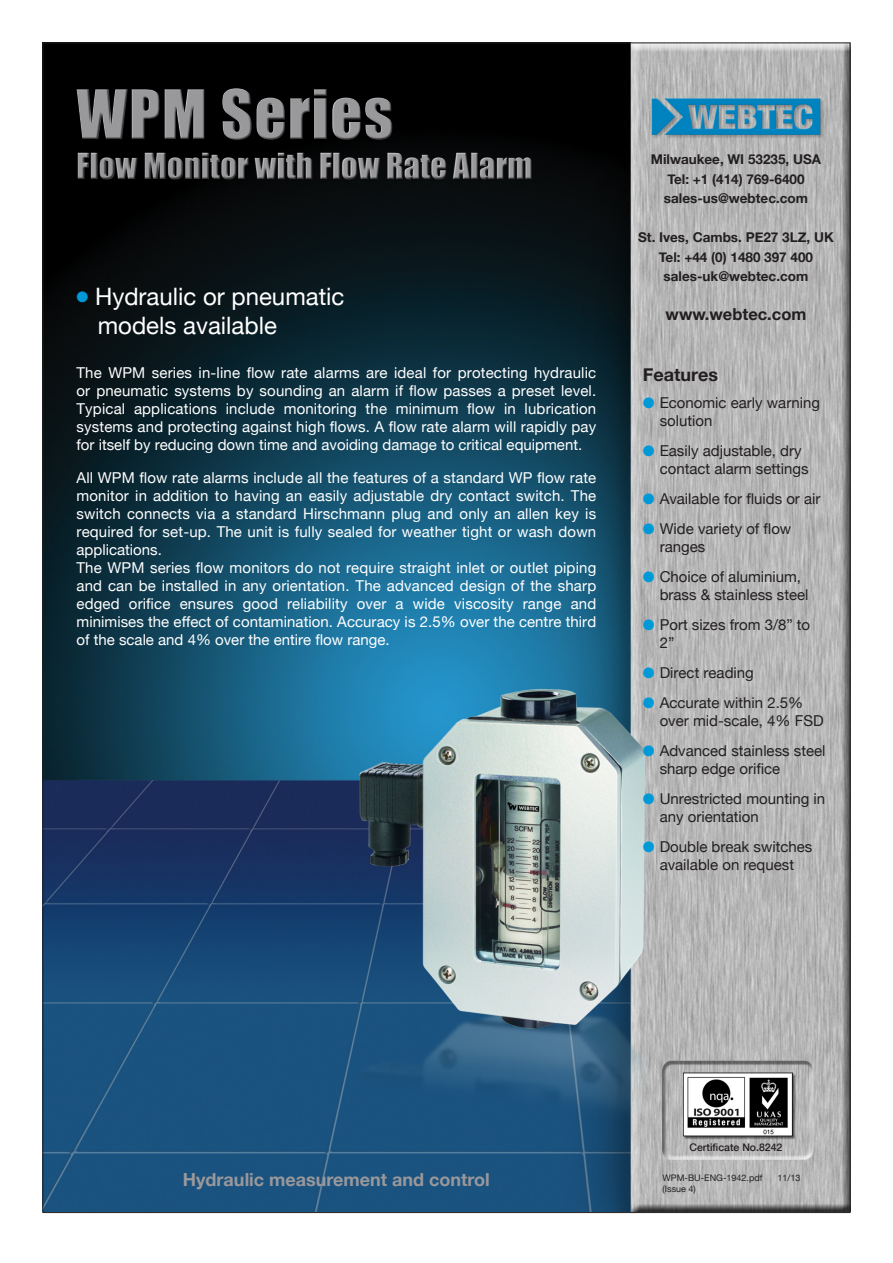
<style>
.page{position:relative;width:893px;height:1263px;background:#fff}
.page>*{position:absolute;margin:0;border:0;box-sizing:border-box;transform-origin:0 0}
.t1{font:63px "Impact";letter-spacing:.02em;color:#99989b}
.t2{font:33px "Impact";color:#99989b}
.t3{font:24px "Helvetica Neue";color:#fff}
.t4{font:700 18px "Helvetica Neue";color:#99989b}
.t5{font:700 18px "Helvetica Neue";color:#231f20}
.t6{font:700 16.5px "Helvetica Neue";color:#231f20}
.t7{font:15px/18px "Helvetica Neue";color:#fff;text-align:justify}
.t8{font:15px/18px "Helvetica Neue";color:#231f20}
.t9{font:700 13.5px "Helvetica Neue";color:#231f20}
.t10{font:500 10.5px "Helvetica Neue";color:#231f20}
.t11{font:9px "Helvetica Neue";color:#231f20}
.s1{color:#0099d8}
</style>
<div class="page">
<img style="left:45px;top:45px;width:803px;height:1166px">
<div style="left:74px;top:86px;width:458px;height:94px;background:#000"></div>
<div style="left:76px;top:88px;width:457px;height:92px;background:#231f20;opacity:.75"></div>
<h1 class="t1" style="left:77px;top:66px;width:318px">WPM Series</h1>
<h2 class="t2" style="left:77px;top:140px;width:458px">Flow Monitor with Flow Rate Alarm</h2>
<p class="t9" style="left:651px;top:147px;width:172px">Milwaukee, WI 53235, USA</p>
<p class="t9" style="left:667px;top:167px;width:139px">Tel: +1 (414) 769-6400</p>
<p class="t9" style="left:664px;top:186px;width:146px">sales-us@webtec.com</p>
<p class="t9" style="left:638px;top:225px;width:197px">St. Ives, Cambs. PE27 3LZ, UK</p>
<p class="t9" style="left:659px;top:245px;width:156px">Tel: +44 (0) 1480 397 400</p>
<p class="t9" style="left:664px;top:264px;width:146px">sales-uk@webtec.com</p>
<p class="t6" style="left:666px;top:299px;width:142px">www.webtec.com</p>
<p class="t3" style="left:77px;top:276px;width:269px"><span class="s1">●</span> Hydraulic or pneumatic</p>
<p class="t3" style="left:98px;top:305px;width:181px">models available</p>
<p class="t7" style="left:77px;top:363px;width:521px">The WPM series in-line flow rate alarms are ideal for protecting hydraulic or pneumatic systems by sounding an alarm if flow passes a preset level.<br>Typical applications include monitoring the minimum flow in lubrication systems and protecting against high flows. A flow rate alarm will rapidly pay for itself by reducing down time and avoiding damage to critical equipment.</p>
<p class="t7" style="left:77px;top:468px;width:521px">All WPM flow rate alarms include all the features of a standard WP flow rate monitor in addition to having an easily adjustable dry contact switch. The switch connects via a standard Hirschmann plug and only an allen key is required for set-up. The unit is fully sealed for weather tight or wash down applications.</p>
<p class="t7" style="left:77px;top:558px;width:521px">The WPM series flow monitors do not require straight inlet or outlet piping and can be installed in any orientation. The advanced design of the sharp edged orifice ensures good reliability over a wide viscosity range and minimises the effect of contamination. Accuracy is 2.5% over the centre third of the scale and 4% over the entire flow range.</p>
<p class="t5" style="left:643px;top:359px;width:77px">Features</p>
<p class="t8" style="left:660px;top:393px;width:162px;text-indent:-17px"><span class="s1">●</span> Economic early warning solution</p>
<p class="t8" style="left:660px;top:441px;width:150px;text-indent:-17px"><span class="s1">●</span> Easily adjustable, dry contact alarm settings</p>
<p class="t8" style="left:643px;top:489px;width:179px"><span class="s1">●</span> Available for fluids or air</p>
<p class="t8" style="left:660px;top:519px;width:133px;text-indent:-17px"><span class="s1">●</span> Wide variety of flow ranges</p>
<p class="t8" style="left:660px;top:567px;width:150px;text-indent:-17px"><span class="s1">●</span> Choice of aluminium, brass &amp; stainless steel</p>
<p class="t8" style="left:660px;top:615px;width:152px;text-indent:-17px"><span class="s1">●</span> Port sizes from 3/8” to<br>2”</p>
<p class="t8" style="left:643px;top:663px;width:113px"><span class="s1">●</span> Direct reading</p>
<p class="t8" style="left:660px;top:693px;width:165px;text-indent:-17px"><span class="s1">●</span> Accurate within 2.5% over mid-scale, 4% FSD</p>
<p class="t8" style="left:660px;top:741px;width:167px;text-indent:-17px"><span class="s1">●</span> Advanced stainless steel sharp edge orifice</p>
<p class="t8" style="left:660px;top:789px;width:167px;text-indent:-17px"><span class="s1">●</span> Unrestricted mounting in any orientation</p>
<p class="t8" style="left:643px;top:837px;width:171px;text-align:center"><span class="s1">●</span> Double break switches available on request</p>
<p class="t4" style="left:183px;top:1164px;width:308px">Hydraulic measurement and control</p>
<p class="t10" style="left:689px;top:1139px;width:94px">Certificate No.8242</p>
<p class="t11" style="left:662px;top:1170px;width:101px">WPM-BU-ENG-1942.pdf</p>
<p class="t11" style="left:777px;top:1170px;width:25px">11/13</p>
<p class="t11" style="left:662px;top:1181px;width:35px">(Issue 4)</p>
</div>
